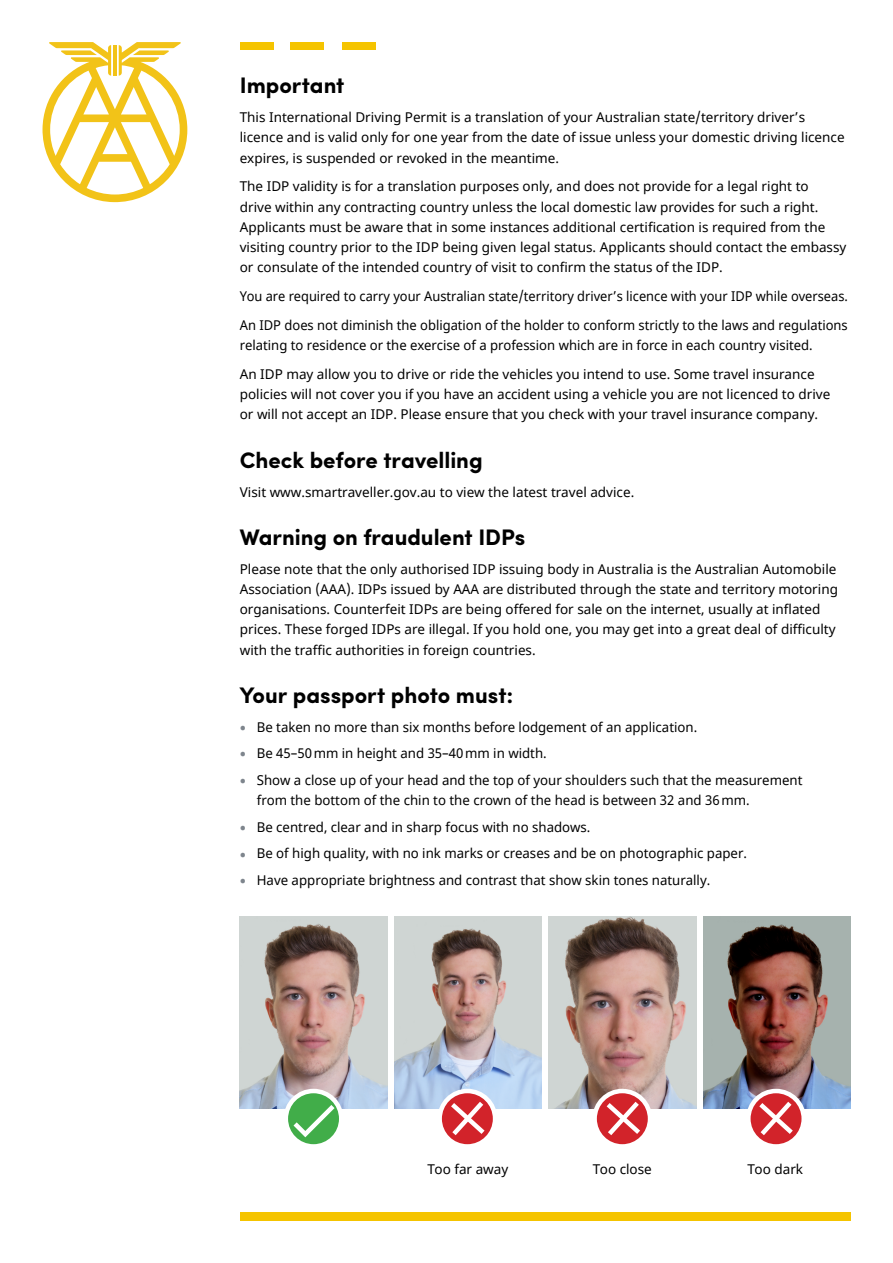
<style>
.page{position:relative;width:893px;height:1263px;background:#fff}
.page>*{position:absolute;margin:0;border:0;box-sizing:border-box;transform-origin:0 0}
.t1{font:700 22.5px "Sofia Pro";color:#000}
.t2{font:13.5px/20.2px "Noto Sans";color:#000}
.t3{font:13.5px/28.8px "Noto Sans";color:#000;scale:.95 1}
.s1{font-size:10.5px;color:#7e858d}
</style>
<div class="page">
<div style="left:240px;top:1212px;width:610px;height:8px;background:#f5c400"></div>
<svg style="left:43px;top:42px;width:144px;height:160px"></svg>
<div style="left:240px;top:43px;width:33px;height:7px;background:#f5c400"></div>
<div style="left:291px;top:43px;width:33px;height:7px;background:#f5c400"></div>
<div style="left:342px;top:43px;width:34px;height:7px;background:#f5c400"></div>
<img style="left:240px;top:917px;width:147px;height:191px">
<img style="left:703px;top:917px;width:147px;height:191px">
<img style="left:394px;top:917px;width:148px;height:191px">
<img style="left:549px;top:917px;width:147px;height:191px">
<svg style="left:286px;top:1091px;width:55px;height:55px"></svg>
<div style="left:284px;top:1089px;width:59px;height:60px;border:4px solid #fff;border-radius:50%"></div>
<svg style="left:440px;top:1091px;width:55px;height:55px"></svg>
<div style="left:437px;top:1089px;width:60px;height:60px;border:4px solid #fff;border-radius:50%"></div>
<svg style="left:595px;top:1091px;width:55px;height:55px"></svg>
<div style="left:592px;top:1089px;width:60px;height:60px;border:4px solid #fff;border-radius:50%"></div>
<svg style="left:748px;top:1091px;width:56px;height:55px"></svg>
<div style="left:746px;top:1089px;width:60px;height:60px;border:4px solid #fff;border-radius:50%"></div>
<svg style="left:289px;top:1100px;width:50px;height:40px"></svg>
<svg style="left:446px;top:1097px;width:43px;height:43px"></svg>
<svg style="left:602px;top:1097px;width:43px;height:43px"></svg>
<svg style="left:754px;top:1097px;width:44px;height:43px"></svg>
<h1 class="t1" style="left:240px;top:68px;width:106px">Important</h1>
<p class="t2" style="left:240px;top:108px;width:606px">This International Driving Permit is a translation of your Australian state/territory driver’s licence and is valid only for one year from the date of issue unless your domestic driving licence expires, is suspended or revoked in the meantime.</p>
<p class="t2" style="left:240px;top:177px;width:608px">The IDP validity is for a translation purposes only, and does not provide for a legal right to<br>drive within any contracting country unless the local domestic law provides for such a right.<br>Applicants must be aware that in some instances additional certification is required from the visiting country prior to the IDP being given legal status. Applicants should contact the embassy or consulate of the intended country of visit to confirm the status of the IDP.</p>
<p class="t3" style="left:240px;top:282px;width:642px">You are required to carry your Australian state/territory driver’s licence with your IDP while overseas.<br>An IDP does not diminish the obligation of the holder to conform strictly to the laws and regulations</p>
<p class="t2" style="left:240px;top:331px;width:576px;line-height:28.8px">relating to residence or the exercise of a profession which are in force in each country visited.<br>An IDP may allow you to drive or ride the vehicles you intend to use. Some travel insurance</p>
<p class="t2" style="left:240px;top:385px;width:592px">policies will not cover you if you have an accident using a vehicle you are not licenced to drive or will not accept an IDP. Please ensure that you check with your travel insurance company.</p>
<h1 class="t1" style="left:240px;top:443px;width:244px">Check before travelling</h1>
<p class="t2" style="left:240px;top:482px;width:396px">Visit www.smartraveller.gov.au to view the latest travel advice.</p>
<h1 class="t1" style="left:240px;top:520px;width:287px">Warning on fraudulent IDPs</h1>
<p class="t2" style="left:240px;top:559px;width:600px">Please note that the only authorised IDP issuing body in Australia is the Australian Automobile Association (AAA). IDPs issued by AAA are distributed through the state and territory motoring organisations. Counterfeit IDPs are being offered for sale on the internet, usually at inflated prices. These forged IDPs are illegal. If you hold one, you may get into a great deal of difficulty with the traffic authorities in foreign countries.</p>
<h1 class="t1" style="left:240px;top:678px;width:275px">Your passport photo must:</h1>
<p class="t2" style="left:240px;top:717px;width:459px"><span class="s1">●</span> Be taken no more than six months before lodgement of an application.</p>
<p class="t2" style="left:240px;top:744px;width:308px"><span class="s1">●</span> Be 45–50mm in height and 35–40mm in width.</p>
<p class="t2" style="left:257px;top:770px;width:547px;text-indent:-17px"><span class="s1">●</span> Show a close up of your head and the top of your shoulders such that the measurement from the bottom of the chin to the crown of the head is between 32 and 36mm.</p>
<p class="t2" style="left:240px;top:817px;width:352px"><span class="s1">●</span> Be centred, clear and in sharp focus with no shadows.</p>
<p class="t2" style="left:240px;top:844px;width:509px"><span class="s1">●</span> Be of high quality, with no ink marks or creases and be on photographic paper.</p>
<p class="t2" style="left:240px;top:870px;width:472px"><span class="s1">●</span> Have appropriate brightness and contrast that show skin tones naturally.</p>
<p class="t2" style="left:427px;top:1159px;width:82px">Too far away</p>
<p class="t2" style="left:593px;top:1159px;width:61px">Too close</p>
<p class="t2" style="left:748px;top:1159px;width:57px">Too dark</p>
</div>
